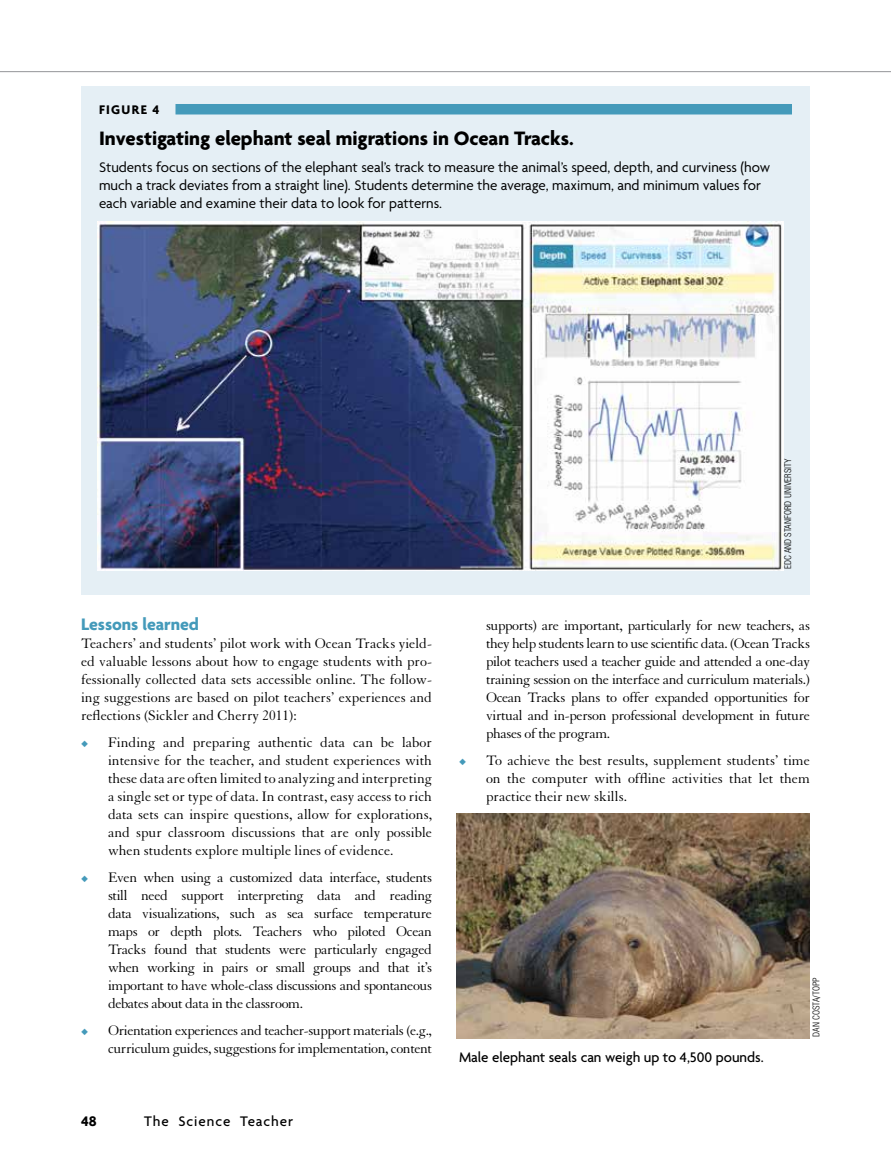
<style>
.page{position:relative;width:891px;height:1175px;background:#fff}
.page>*{position:absolute;margin:0;border:0;box-sizing:border-box;transform-origin:0 0}
.t1{font:700 21px "Agenda";color:#000}
.t2{font:700 18px "Agenda";color:#449aba}
.t3{font:15px/18px "Granjon LT Std";letter-spacing:-.025em;color:#000;text-align:justify}
.t4{font:15px/18px "Agenda";color:#000}
.t5{font:500 15px "Agenda";color:#000}
.t6{font:500 15px "Agenda";letter-spacing:.065em;color:#000}
.t7{font:700 15px "Agenda";color:#000}
.t8{font:700 13.5px "Agenda";letter-spacing:.1em;color:#000}
.t9{font:300 condensed 9px "Helvetica LT Std";color:#000}
.s1{color:#449aba}
</style>
<div class="page">
<hr style="left:0;top:71px;width:891px;height:1px;background:#939598">
<div style="left:81px;top:86px;width:729px;height:508px;background:#e5eff5"></div>
<div style="left:176px;top:104px;width:616px;height:10px;background:#449aba"></div>
<img style="left:98px;top:221px;width:685px;height:349px">
<img style="left:456px;top:813px;width:354px;height:225px">
<p class="t8" style="left:99px;top:103px;width:62px">FIGURE 4</p>
<h1 class="t1" style="left:99px;top:126px;width:476px">Investigating elephant seal migrations in Ocean Tracks.</h1>
<p class="t4" style="left:99px;top:159px;width:673px">Students focus on sections of the elephant seal’s track to measure the animal’s speed, depth, and curviness (how much a track deviates from a straight line). Students determine the average, maximum, and minimum values for each variable and examine their data to look for patterns.</p>
<p class="t9" style="left:782px;top:569px;width:112px;rotate:-90deg">EDC AND STANFORD UNIVERSITY</p>
<p class="t2" style="left:81px;top:615px;width:120px">Lessons learned</p>
<p class="t3" style="left:81px;top:635px;width:353px">Teachers’ and students’ pilot work with Ocean Tracks yield&shy;ed valuable lessons about how to engage students with pro&shy;fessionally collected data sets accessible online. The follow&shy;ing suggestions are based on pilot teachers’ experiences and reflections (Sickler and Cherry 2011):</p>
<p class="t3" style="left:108px;top:734px;width:326px;text-indent:-27px"><span class="s1">◆</span> Finding and preparing authentic data can be labor intensive for the teacher, and student experiences with these data are often limited to analyzing and interpreting a single set or type of data. In contrast, easy access to rich data sets can inspire questions, allow for explorations, and spur classroom discussions that are only possible when students explore multiple lines of evidence.</p>
<p class="t3" style="left:108px;top:869px;width:326px;text-indent:-27px"><span class="s1">◆</span> Even when using a customized data interface, students still need support interpreting data and reading data visualizations, such as sea surface temperature maps or depth plots. Teachers who piloted Ocean Tracks found that students were particularly engaged when working in pairs or small groups and that it’s important to have whole-class discussions and spontaneous debates about data in the classroom.</p>
<p class="t3" style="left:81px;top:1022px;width:352px;text-align:right"><span class="s1">◆</span> Orientation experiences and teacher-support materials (e.g., curriculum guides, suggestions for implementation, content</p>
<p class="t7" style="left:81px;top:1113px;width:17px">48</p>
<p class="t6" style="left:144px;top:1113px;width:151px">The Science Teacher</p>
<p class="t3" style="left:486px;top:617px;width:326px">supports) are important, particularly for new teachers, as they help students learn to use scientific data. (Ocean Tracks pilot teachers used a teacher guide and attended a one-day training session on the interface and curriculum materials.)<br>Ocean Tracks plans to offer expanded opportunities for virtual and in-person professional development in future phases of the program.</p>
<p class="t3" style="left:486px;top:752px;width:326px;text-indent:-27px"><span class="s1">◆</span> To achieve the best results, supplement students’ time on the computer with offline activities that let them practice their new skills.</p>
<p class="t5" style="left:459px;top:1048px;width:306px">Male elephant seals can weigh up to 4,500 pounds.</p>
<p class="t9" style="left:811px;top:1036px;width:61px;rotate:-90deg">DAN COSTA/TOPP</p>
</div>
